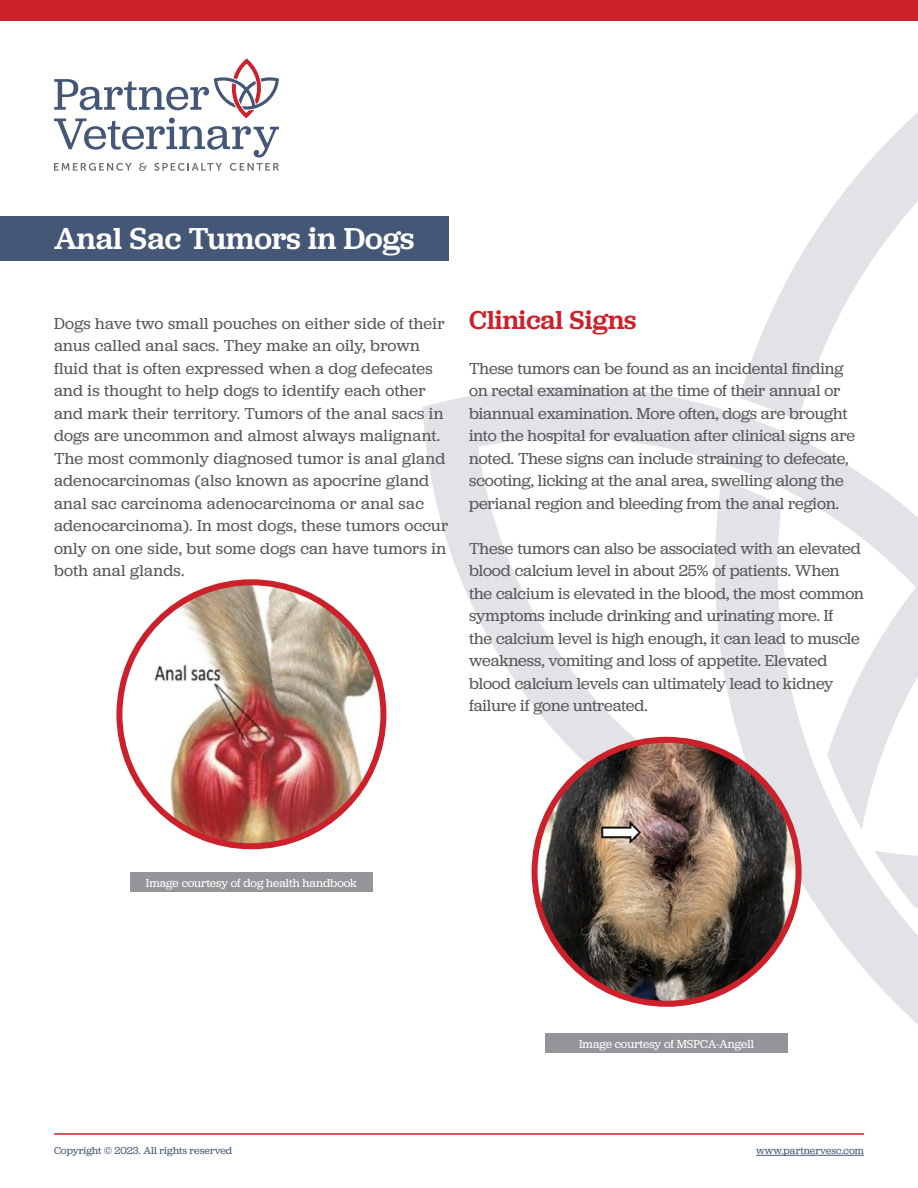
<style>
.page{position:relative;width:918px;height:1188px;background:#fff}
.page>*{position:absolute;margin:0;border:0;box-sizing:border-box;transform-origin:0 0}
.t1{font:500 31.5px "Jubilat";color:#fff}
.t2{font:500 27px "Jubilat";color:#cc202b}
.t3{font:16.5px/22.5px "Jubilat";color:#58595b}
.t4{font:16.5px/22.5px "Jubilat";letter-spacing:.02em;color:#58595b}
.t5{font:12px "Jubilat";letter-spacing:-.005em;color:#fff}
.t6{font:10.5px "Jubilat";letter-spacing:.01em;color:#455776}
</style>
<div class="page">
<div style="left:0;top:0;width:918px;height:20px;background:#cc202b"></div>
<hr style="left:54px;top:1133px;width:810px;height:2px;background:#cc202b">
<hr style="left:756px;top:1155px;width:108px;height:1px;background:#455776">
<svg style="left:714px;top:909px;width:204px;height:115px"></svg>
<svg style="left:422px;top:386px;width:496px;height:523px"></svg>
<svg style="left:739px;top:112px;width:179px;height:703px"></svg>
<svg style="left:119px;top:582px;width:264px;height:264px"></svg>
<img style="left:141px;top:582px;width:242px;height:264px">
<div style="left:116px;top:579px;width:270px;height:270px;border:6px solid #cc202b;border-radius:50%"></div>
<div style="left:130px;top:872px;width:243px;height:20px;background:#939598"></div>
<div style="left:0;top:216px;width:449px;height:45px;background:#455776"></div>
<svg style="left:54px;top:58px;width:225px;height:113px"></svg>
<img style="left:535px;top:740px;width:264px;height:264px;border-radius:132px">
<div style="left:532px;top:737px;width:270px;height:270px;border:6px solid #cc202b;border-radius:50%"></div>
<div style="left:545px;top:1033px;width:243px;height:20px;background:#939598"></div>
<h1 class="t1" style="left:54px;top:218px;width:362px">Anal Sac Tumors in Dogs</h1>
<p class="t4" style="left:54px;top:311px;width:396px">Dogs have two small pouches on either side of their anus called anal sacs. They make an oily, brown fluid that is often expressed when a dog defecates and is thought to help dogs to identify each other and mark their territory. Tumors of the anal sacs in dogs are uncommon and almost always malignant.<br>The most commonly diagnosed tumor is anal gland adenocarcinomas (also known as apocrine gland anal sac carcinoma adenocarcinoma or anal sac adenocarcinoma). In most dogs, these tumors occur only on one side, but some dogs can have tumors in both anal glands.</p>
<h2 class="t2" style="left:469px;top:302px;width:169px">Clinical Signs</h2>
<p class="t3" style="left:469px;top:356px;width:387px">These tumors can be found as an incidental finding on rectal examination at the time of their annual or biannual examination. More often, dogs are brought into the hospital for evaluation after clinical signs are noted. These signs can include straining to defecate, scooting, licking at the anal area, swelling along the perianal region and bleeding from the anal region.</p>
<p class="t3" style="left:469px;top:536px;width:396px">These tumors can also be associated with an elevated blood calcium level in about 25% of patients. When the calcium is elevated in the blood, the most common symptoms include drinking and urinating more. If<br>the calcium level is high enough, it can lead to muscle weakness, vomiting and loss of appetite. Elevated blood calcium levels can ultimately lead to kidney failure if gone untreated.</p>
<p class="t5" style="left:146px;top:875px;width:212px">Image courtesy of dog health handbook</p>
<p class="t5" style="left:579px;top:1036px;width:176px">Image courtesy of MSPCA-Angell</p>
<p class="t6" style="left:54px;top:1144px;width:180px">Copyright © 2023. All rights reserved</p>
<p class="t6" style="left:756px;top:1144px;width:109px">www.partnervesc.com</p>
</div>
